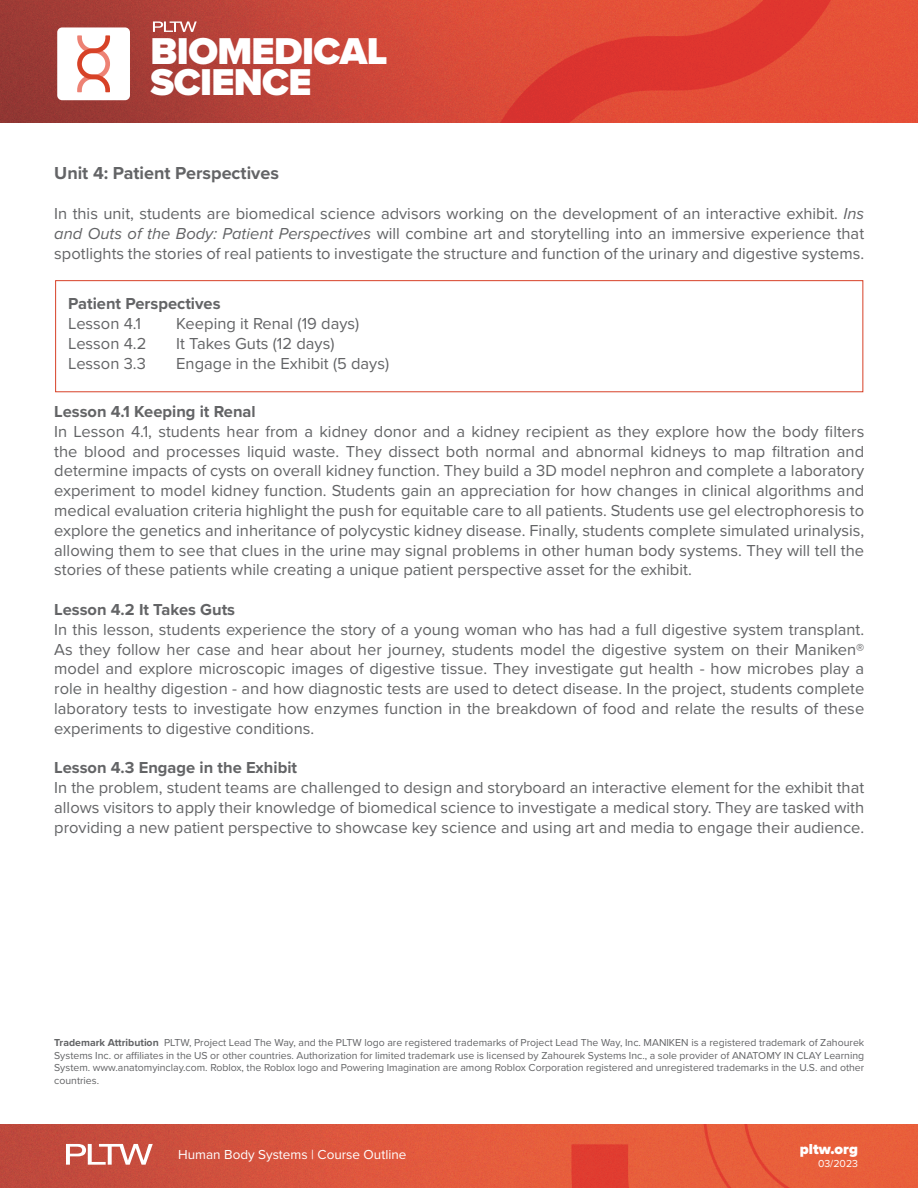
<style>
.page{position:relative;width:918px;height:1188px;background:#fff}
.page>*{position:absolute;margin:0;border:0;box-sizing:border-box;transform-origin:0 0}
.t1{font:900 38.7px/31.5px "Proxima Nova";letter-spacing:-.015em;color:#fff}
.t2{font:700 18px "Proxima Nova";color:#636466}
.t3{font:16.5px/19.8px "Proxima Nova";color:#636466;text-align:justify}
.t4{font:700 16.5px "Proxima Nova";color:#636466}
.t5{font:900 15px "Proxima Nova";color:#fff}
.t6{font:13.5px "Proxima Nova";color:#fff}
.t7{font:10.5px/12.6px "Proxima Nova";color:#636466;text-align:justify}
.t8{font:10.5px "Proxima Nova";color:#fff}
.s1{font-style:italic}
.s2{font-weight:700}
</style>
<div class="page">
<img style="left:0;top:1124px;width:918px;height:64px">
<img style="left:0;top:0;width:918px;height:123px">
<svg style="left:153px;top:21px;width:44px;height:11px"></svg>
<div style="left:57px;top:27px;width:73px;height:73px;background:#fff;border-radius:5px"></div>
<svg style="left:77px;top:35px;width:33px;height:57px"></svg>
<svg style="left:66px;top:1144px;width:87px;height:21px"></svg>
<div style="left:55px;top:280px;width:808px;height:112px;border:1px solid #d74127"></div>
<h1 class="t1" style="left:151px;top:35px;width:238px">BIOMEDICAL<br>SCIENCE</h1>
<p class="t2" style="left:54px;top:160px;width:226px">Unit 4: Patient Perspectives</p>
<p class="t3" style="left:54px;top:203px;width:812px">In this unit, students are biomedical science advisors working on the development of an interactive exhibit. <span class="s1">Ins and Outs of the Body: Patient Perspectives</span> will combine art and storytelling into an immersive experience that spotlights the stories of real patients to investigate the structure and function of the urinary and digestive systems.</p>
<p class="t4" style="left:68px;top:291px;width:154px">Patient Perspectives</p>
<p class="t3" style="left:68px;top:313px;width:74px">Lesson 4.1</p>
<p class="t3" style="left:176px;top:313px;width:185px">Keeping it Renal (19 days)</p>
<p class="t3" style="left:68px;top:333px;width:80px">Lesson 4.2</p>
<p class="t3" style="left:176px;top:333px;width:160px">It Takes Guts (12 days)</p>
<p class="t3" style="left:68px;top:353px;width:79px">Lesson 3.3</p>
<p class="t3" style="left:176px;top:353px;width:214px">Engage in the Exhibit (5 days)</p>
<p class="t4" style="left:54px;top:399px;width:203px">Lesson 4.1 Keeping it Renal</p>
<p class="t3" style="left:54px;top:421px;width:812px">In Lesson 4.1, students hear from a kidney donor and a kidney recipient as they explore how the body filters the blood and processes liquid waste. They dissect both normal and abnormal kidneys to map filtration and determine impacts of cysts on overall kidney function. They build a 3D model nephron and complete a laboratory experiment to model kidney function. Students gain an appreciation for how changes in clinical algorithms and medical evaluation criteria highlight the push for equitable care to all patients. Students use gel electrophoresis to explore the genetics and inheritance of polycystic kidney disease. Finally, students complete simulated urinalysis, allowing them to see that clues in the urine may signal problems in other human body systems. They will tell the stories of these patients while creating a unique patient perspective asset for the exhibit.</p>
<p class="t4" style="left:54px;top:597px;width:182px">Lesson 4.2 It Takes Guts</p>
<p class="t3" style="left:54px;top:619px;width:812px">In this lesson, students experience the story of a young woman who has had a full digestive system transplant.<br>As they follow her case and hear about her journey, students model the digestive system on their Maniken® model and explore microscopic images of digestive tissue. They investigate gut health - how microbes play a role in healthy digestion - and how diagnostic tests are used to detect disease. In the project, students complete laboratory tests to investigate how enzymes function in the breakdown of food and relate the results of these experiments to digestive conditions.</p>
<p class="t4" style="left:54px;top:756px;width:244px">Lesson 4.3 Engage in the Exhibit</p>
<p class="t3" style="left:54px;top:777px;width:812px">In the problem, student teams are challenged to design and storyboard an interactive element for the exhibit that allows visitors to apply their knowledge of biomedical science to investigate a medical story. They are tasked with providing a new patient perspective to showcase key science and using art and media to engage their audience.</p>
<p class="t7" style="left:54px;top:1036px;width:812px"><span class="s2">Trademark Attribution</span> PLTW, Project Lead The Way, and the PLTW logo are registered trademarks of Project Lead The Way, Inc. MANIKEN is a registered trademark of Zahourek Systems Inc. or affiliates in the US or other countries. Authorization for limited trademark use is licensed by Zahourek Systems Inc., a sole provider of ANATOMY IN CLAY Learning System. www.anatomyinclay.com. Roblox, the Roblox logo and Powering Imagination are among Roblox Corporation registered and unregistered trademarks in the U.S. and other countries.</p>
<p class="t6" style="left:178px;top:1144px;width:230px">Human Body Systems | Course Outline</p>
<p class="t5" style="left:800px;top:1138px;width:60px">pltw.org</p>
<p class="t8" style="left:818px;top:1156px;width:42px">03/2023</p>
</div>
